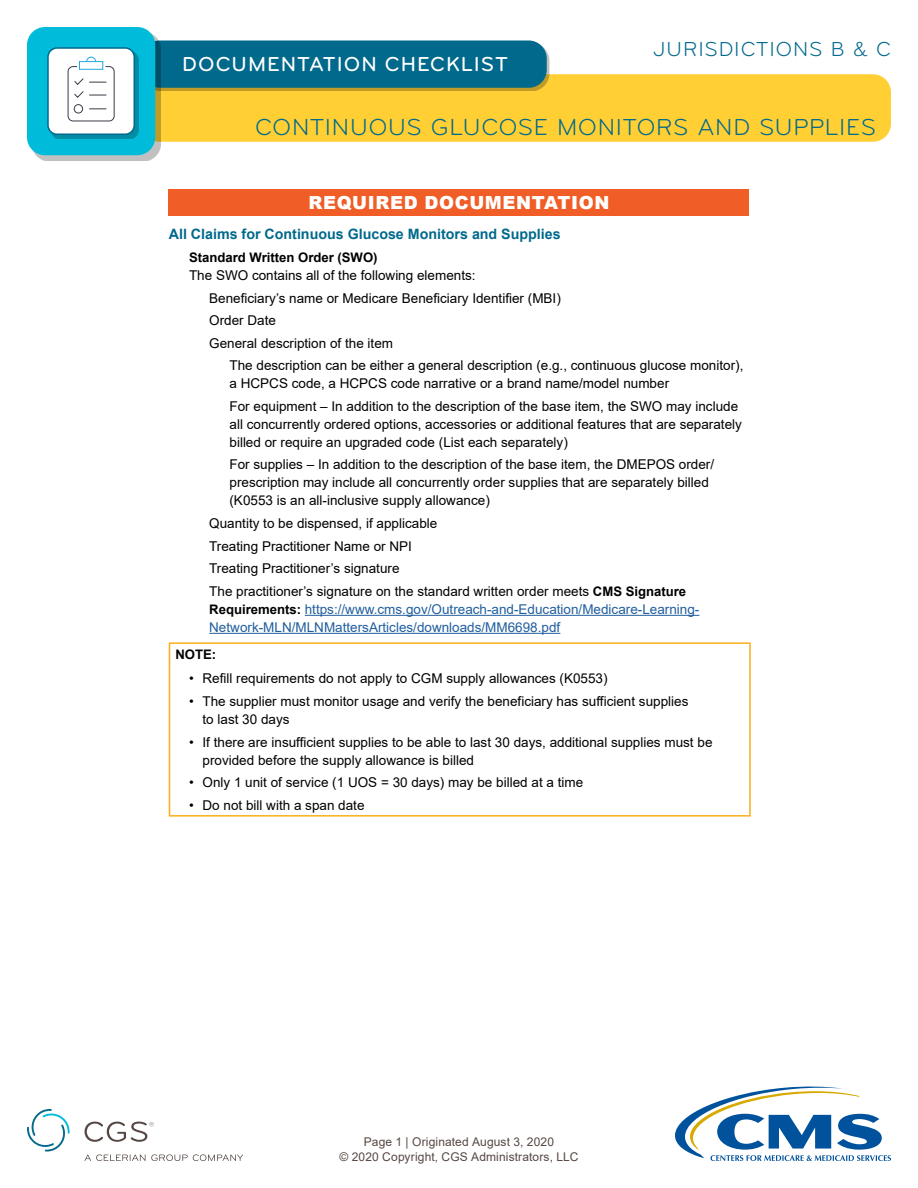
<style>
.page{position:relative;width:918px;height:1188px;background:#fff}
.page>*{position:absolute;margin:0;border:0;box-sizing:border-box;transform-origin:0 0}
.t1{font:24px "Bryant Pro";letter-spacing:.03em;color:#00698c}
.t2{font:500 21px "Bryant Pro";letter-spacing:.045em;color:#fff}
.t3{font:21px "Bryant Pro";letter-spacing:.04em;color:#00698c}
.t4{font:900 18px "Arial";letter-spacing:.035em;color:#fff}
.t5{font:700 14.25px "Arial";color:#00698c}
.t6{font:13.5px/18px "Arial";color:#000}
.t7{font:13.5px/18px "Arial";color:#215e9e}
.t8{font:700 13.2px "Arial";color:#000}
.t9{font:12px/15px "Arial";letter-spacing:.01em;color:#554742;text-align:center}
.s1{font-weight:700;font-size:13.2px}
.s2{font-weight:700;font-size:13.2px;color:#000}
</style>
<div class="page">
<div style="left:142px;top:74px;width:749px;height:68px;background:#ffcf34;border-radius:18px"></div>
<div style="left:144px;top:43px;width:406px;height:48px;background:#000;opacity:.25"></div>
<div style="left:142px;top:40px;width:405px;height:48px;background:#00698c;border-radius:18px"></div>
<div style="left:32px;top:32px;width:129px;height:129px;background:#000;opacity:.25"></div>
<div style="left:27px;top:27px;width:128px;height:128px;background:#00bcda;border-radius:18px"></div>
<div style="left:51px;top:51px;width:88px;height:88px;background:#008da4"></div>
<svg style="left:50px;top:50px;width:82px;height:85px;background:#f3f5f7"></svg>
<div style="left:47px;top:47px;width:88px;height:88px;border:2px solid #00698c;border-radius:9px"></div>
<hr style="left:305px;top:615px;width:394px;height:1px;background:#215e9e">
<hr style="left:209px;top:633px;width:351px;height:1px;background:#215e9e">
<div style="left:169px;top:189px;width:580px;height:27px;background:#f15d26"></div>
<hr style="left:169px;top:642px;width:582px;height:2px;background:#fbad18">
<hr style="left:169px;top:644px;width:1px;height:171px;background:#fbad18">
<hr style="left:749px;top:644px;width:2px;height:171px;background:#fbad18">
<hr style="left:169px;top:815px;width:582px;height:2px;background:#fbad18">
<svg style="left:85px;top:1154px;width:158px;height:7px"></svg>
<svg style="left:85px;top:1122px;width:69px;height:20px"></svg>
<svg style="left:27px;top:1109px;width:43px;height:43px"></svg>
<svg style="left:675px;top:1087px;width:216px;height:74px"></svg>
<h2 class="t2" style="left:182px;top:51px;width:327px">DOCUMENTATION CHECKLIST</h2>
<h2 class="t3" style="left:653px;top:37px;width:239px">JURISDICTIONS B &amp; C</h2>
<h1 class="t1" style="left:255px;top:113px;width:622px">CONTINUOUS GLUCOSE MONITORS AND SUPPLIES</h1>
<h3 class="t4" style="left:308px;top:189px;width:303px">REQUIRED DOCUMENTATION</h3>
<p class="t5" style="left:169px;top:224px;width:393px">All Claims for Continuous Glucose Monitors and Supplies</p>
<p class="t8" style="left:189px;top:248px;width:190px">Standard Written Order (SWO)</p>
<p class="t6" style="left:209px;top:264px;width:353px;line-height:22.6px;text-indent:-20px">The SWO contains all of the following elements:<br>Beneficiary’s name or Medicare Beneficiary Identifier (MBI)<br>Order Date<br>General description of the item</p>
<p class="t6" style="left:230px;top:356px;width:515px">The description can be either a general description (e.g., continuous glucose monitor), a HCPCS code, a HCPCS code narrative or a brand name/model number</p>
<p class="t6" style="left:230px;top:397px;width:514px">For equipment – In addition to the description of the base item, the SWO may include all concurrently ordered options, accessories or additional features that are separately billed or require an upgraded code (List each separately)</p>
<p class="t6" style="left:230px;top:456px;width:486px">For supplies – In addition to the description of the base item, the DMEPOS order/ prescription may include all concurrently order supplies that are separately billed (K0553 is an all-inclusive supply allowance)</p>
<p class="t6" style="left:209px;top:512px;width:479px;line-height:22.6px">Quantity to be dispensed, if applicable<br>Treating Practitioner Name or NPI<br>Treating Practitioner’s signature<br>The practitioner’s signature on the standard written order meets <span class="s1">CMS Signature</span></p>
<p class="t7" style="left:209px;top:600px;width:492px"><span class="s2">Requirements:</span> https://www.cms.gov/Outreach-and-Education/Medicare-Learning-<br>Network-MLN/MLNMattersArticles/downloads/MM6698.pdf</p>
<p class="t8" style="left:176px;top:645px;width:42px">NOTE:</p>
<p class="t6" style="left:189px;top:670px;width:420px">• Refill requirements do not apply to CGM supply allowances (K0553)</p>
<p class="t6" style="left:202px;top:692px;width:487px;text-indent:-14px">• The supplier must monitor usage and verify the beneficiary has sufficient supplies to last 30 days</p>
<p class="t6" style="left:202px;top:733px;width:512px;text-indent:-14px">• If there are insufficient supplies to be able to last 30 days, additional supplies must be provided before the supply allowance is billed</p>
<p class="t6" style="left:189px;top:773px;width:396px">• Only 1 unit of service (1 UOS = 30 days) may be billed at a time</p>
<p class="t6" style="left:189px;top:796px;width:177px">• Do not bill with a span date</p>
<p class="t9" style="left:340px;top:1134px;width:240px">Page 1 | Originated August 3, 2020<br>© 2020 Copyright, CGS Administrators, LLC</p>
</div>
